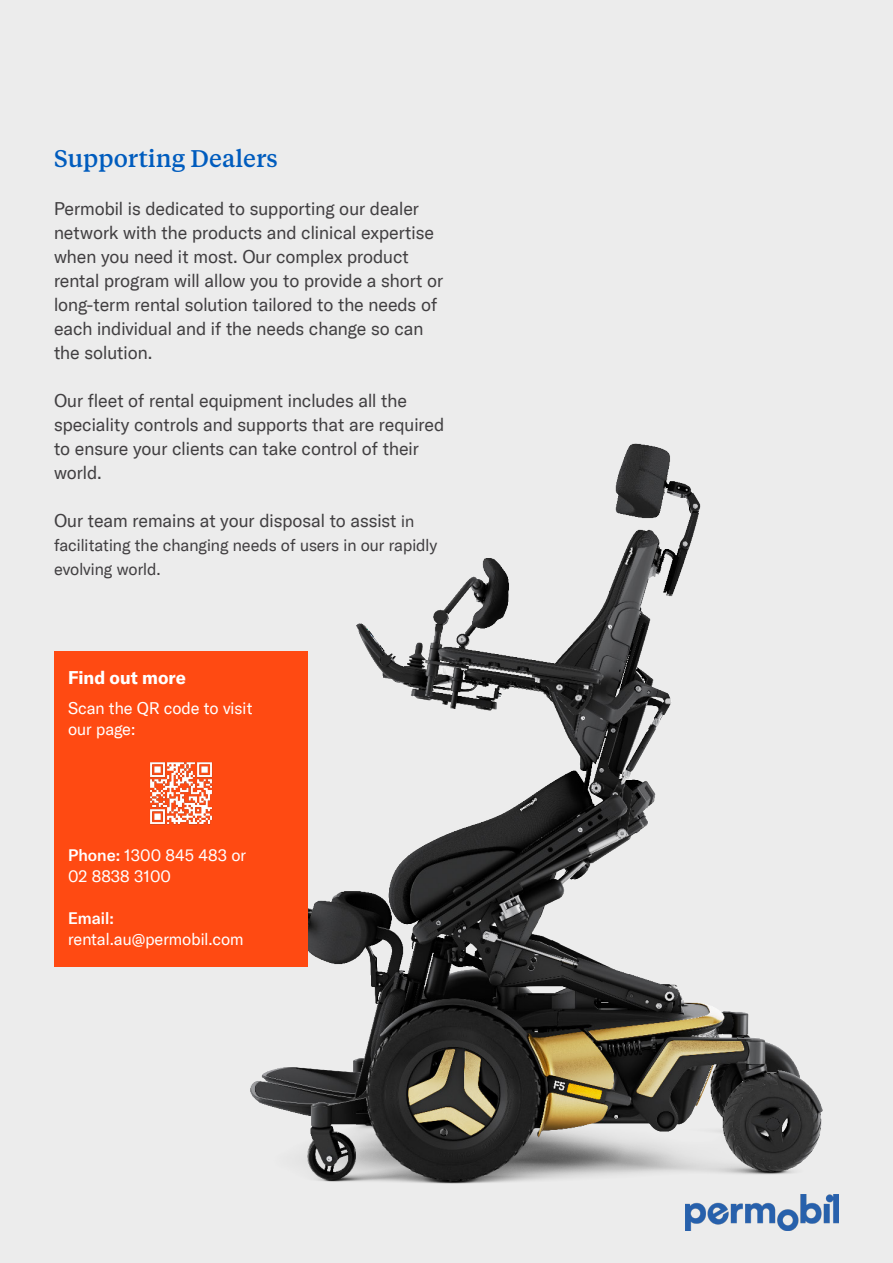
<style>
.page{position:relative;width:893px;height:1263px;background:#ececec}
.page>*{position:absolute;margin:0;border:0;box-sizing:border-box;transform-origin:0 0}
.t1{font:500 24px "Tiempos Text";color:#005cbe}
.t2{font:18px/24px "GT America";color:#413f41}
.t3{font:700 18px "GT America";color:#fff}
.t4{font:16.5px "GT America";color:#fff}
.t5{font:16.5px/24px "GT America";color:#413f41}
.t6{font:500 16.5px "GT America";color:#fff}
.s1{font-size:16.5px}
.s2{font-weight:500}
</style>
<div class="page">
<img style="left:6px;top:307px;width:887px;height:956px">
<div style="left:54px;top:651px;width:254px;height:316px;background:#ff4a12"></div>
<img style="left:150px;top:762px;width:63px;height:63px">
<p class="t1" style="left:54px;top:142px;width:225px">Supporting Dealers</p>
<p class="t2" style="left:54px;top:196px;width:391px">Permobil is dedicated to supporting our dealer network with the products and clinical expertise when you need it most. Our complex product rental program will allow you to provide a short or long-term rental solution tailored to the needs of each individual and if the needs change so can the solution.</p>
<p class="t2" style="left:54px;top:388px;width:392px">Our fleet of rental equipment includes all the speciality controls and supports that are required to ensure your clients can take control of their world.</p>
<p class="t2" style="left:54px;top:508px;width:362px">Our team remains at your disposal to assist <span class="s1">in</span></p>
<p class="t5" style="left:54px;top:533px;width:385px">facilitating the changing needs of users in our rapidly evolving world.</p>
<p class="t3" style="left:68px;top:666px;width:119px">Find out more</p>
<p class="t4" style="left:68px;top:698px;width:186px">Scan the QR code to visit</p>
<p class="t4" style="left:68px;top:719px;width:69px">our page:</p>
<p class="t4" style="left:68px;top:845px;width:179px"><span class="s2">Phone:</span> 1300 845 483 or</p>
<p class="t4" style="left:68px;top:866px;width:104px">02 8838 3100</p>
<p class="t6" style="left:68px;top:908px;width:47px">Email:</p>
<p class="t4" style="left:68px;top:929px;width:177px">rental.au@permobil.com</p>
</div>
